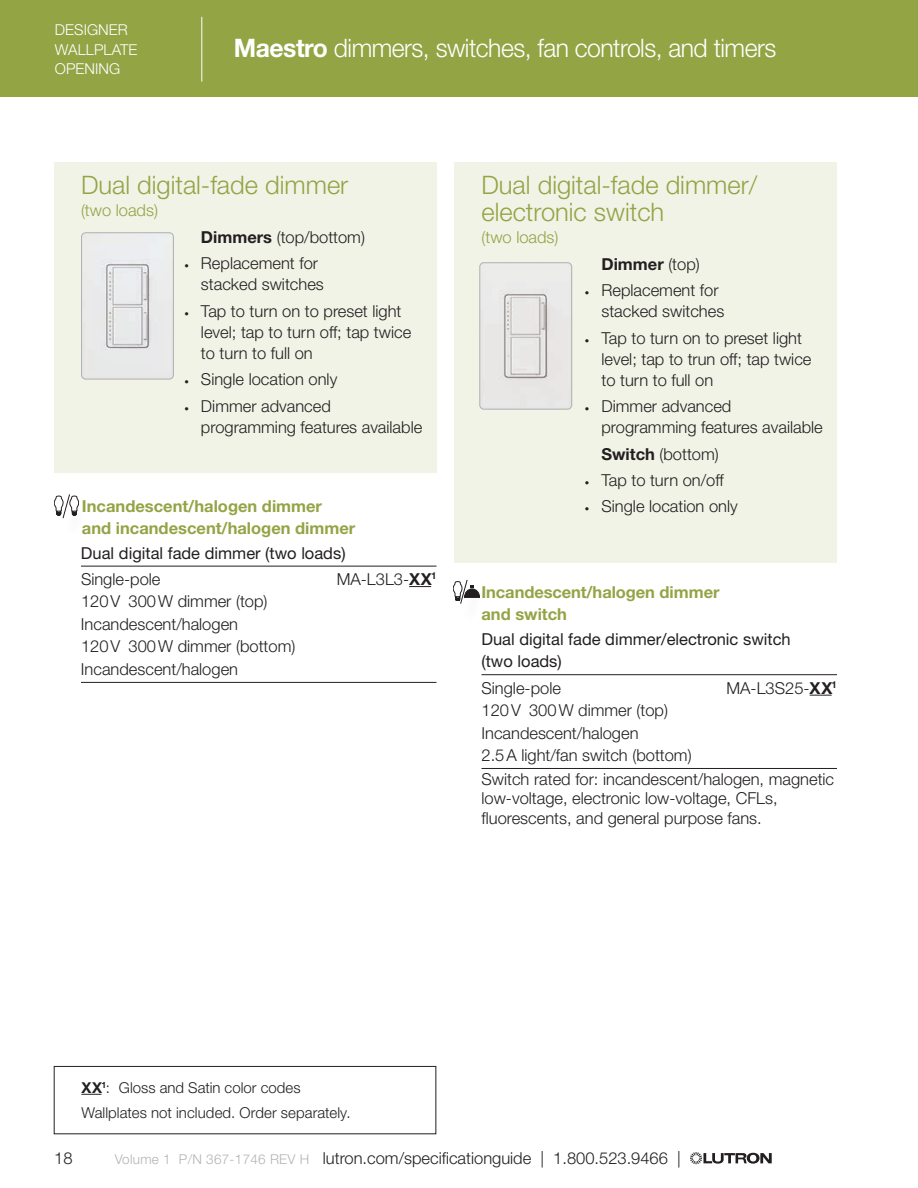
<style>
.page{position:relative;width:918px;height:1188px;background:#fff}
.page>*{position:absolute;margin:0;border:0;box-sizing:border-box;transform-origin:0 0}
._17_18_Olive_header{font:300 25.5px/27px "Helvetica Neue LT Std";color:#93a445}
.t1{font:300 25.5px "Helvetica Neue LT Std";letter-spacing:-.02em;color:#fff}
.Bulleted_11_14_INDEN{font:300 16.5px/21px "Helvetica Neue LT Std";color:#231f20}
.Model_Number_Light_w{font:300 16.5px/22.5px "Helvetica Neue LT Std";color:#231f20}
.Model_Number_Light_n{font:300 16.5px/19.8px "Helvetica Neue LT Std";color:#231f20}
.Model_Number_Bold{font:700 16.5px/22.5px "Helvetica Neue LT Std";color:#93a445}
.Model_Number_Light_w-2{font:16.5px/22.5px "Helvetica Neue LT Std";color:#231f20}
.Wallbox_Bold_11pt{font:300 16.5px "Helvetica Neue LT Std";color:#93a445}
.Bulleted_11_14_INDEN-2{font:700 16.5px "Helvetica Neue LT Std";color:#231f20}
.Note_for_Colors{font:300 15px "Helvetica Neue LT Std";letter-spacing:.005em;color:#231f20}
.t2{font:300 15px/19.5px "Helvetica Neue LT Std";letter-spacing:.005em;color:#fff}
.t3{font:300 13.5px "Helvetica Neue LT Std";letter-spacing:.02em;color:#b2b3b7}
.s1{font-weight:700}
.s2{font-size:9px}
.s3{font-weight:300}
</style>
<div class="page">
<div style="left:0;top:0;width:918px;height:97px;background:#93a445"></div>
<div style="left:54px;top:162px;width:382px;height:310px;background:#f1f3e7"></div>
<div style="left:454px;top:162px;width:383px;height:401px;background:#f1f3e7"></div>
<svg style="left:81px;top:232px;width:93px;height:148px"></svg>
<hr style="left:81px;top:566px;width:355px;height:1px;background:#231f20">
<svg style="left:409px;top:586px;width:22px;height:1px"></svg>
<hr style="left:81px;top:682px;width:355px;height:1px;background:#231f20">
<svg style="left:54px;top:494px;width:25px;height:25px"></svg>
<hr style="left:482px;top:674px;width:355px;height:1px;background:#231f20">
<svg style="left:810px;top:695px;width:22px;height:1px"></svg>
<hr style="left:482px;top:768px;width:355px;height:1px;background:#231f20">
<svg style="left:479px;top:262px;width:94px;height:148px"></svg>
<svg style="left:81px;top:1094px;width:20px;height:1px"></svg>
<div style="left:54px;top:1066px;width:382px;height:68px;border:1px solid #231f20"></div>
<svg style="left:453px;top:579px;width:27px;height:25px"></svg>
<svg style="left:690px;top:1152px;width:82px;height:12px"></svg>
<hr style="left:201px;top:17px;width:1px;height:65px;background:#fff">
<p class="t2" style="left:55px;top:20px;width:84px">DESIGNER<br>WALLPLATE<br>OPENING</p>
<p class="t1" style="left:234px;top:33px;width:544px"><span class="s1">Maestro</span> dimmers, switches, fan controls, and timers</p>
<p class="_17_18_Olive_header" style="left:81px;top:171px;width:269px">Dual digital-fade dimmer</p>
<p class="Wallbox_Bold_11pt" style="left:81px;top:200px;width:79px">(two loads)</p>
<p class="Bulleted_11_14_INDEN" style="left:201px;top:226px;width:166px"><span class="s1">Dimmers</span> (top/bottom)</p>
<p class="Bulleted_11_14_INDEN" style="left:201px;top:253px;width:124px;text-indent:-17px"><span class="s2">•</span> Replacement for stacked switches</p>
<p class="Bulleted_11_14_INDEN" style="left:201px;top:300px;width:212px;text-indent:-17px"><span class="s2">•</span> Tap to turn on to preset light level; tap to turn off; tap twice to turn to full on</p>
<p class="Bulleted_11_14_INDEN" style="left:184px;top:369px;width:154px"><span class="s2">•</span> Single location only</p>
<p class="Bulleted_11_14_INDEN" style="left:201px;top:395px;width:223px;text-indent:-17px"><span class="s2">•</span> Dimmer advanced programming features available</p>
<p class="_17_18_Olive_header" style="left:482px;top:171px;width:277px">Dual digital-fade dimmer/ electronic switch</p>
<p class="Wallbox_Bold_11pt" style="left:482px;top:227px;width:79px">(two loads)</p>
<p class="Bulleted_11_14_INDEN-2" style="left:601px;top:254px;width:100px">Dimmer <span class="s3">(top)</span></p>
<p class="Bulleted_11_14_INDEN" style="left:601px;top:280px;width:124px;text-indent:-16px"><span class="s2">•</span> Replacement for stacked switches</p>
<p class="Bulleted_11_14_INDEN" style="left:601px;top:327px;width:211px;text-indent:-16px"><span class="s2">•</span> Tap to turn on to preset light level; tap to trun off; tap twice to turn to full on</p>
<p class="Bulleted_11_14_INDEN" style="left:601px;top:396px;width:223px;text-indent:-16px"><span class="s2">•</span> Dimmer advanced programming features available</p>
<p class="Bulleted_11_14_INDEN" style="left:601px;top:443px;width:119px"><span class="s1">Switch</span> (bottom)</p>
<p class="Bulleted_11_14_INDEN" style="left:585px;top:469px;width:140px"><span class="s2">•</span> Tap to turn on/off</p>
<p class="Model_Number_Bold" style="left:82px;top:494px;width:242px">Incandescent/halogen dimmer</p>
<p class="Bulleted_11_14_INDEN" style="left:585px;top:496px;width:154px"><span class="s2">•</span> Single location only</p>
<p class="Model_Number_Bold" style="left:82px;top:517px;width:275px">and incandescent/halogen dimmer</p>
<p class="Model_Number_Light_w-2" style="left:81px;top:541px;width:266px">Dual digital fade dimmer (two loads)</p>
<p class="Model_Number_Light_w" style="left:81px;top:567px;width:81px">Single-pole</p>
<p class="Model_Number_Light_w" style="left:337px;top:567px;width:101px">MA-L3L3-<span class="s1">XX</span><sup>1</sup></p>
<p class="Model_Number_Light_w" style="left:81px;top:590px;width:216px">120V 300W dimmer (top)<br>Incandescent/halogen<br>120V 300W dimmer (bottom)<br>Incandescent/halogen</p>
<p class="Model_Number_Bold" style="left:482px;top:580px;width:240px">Incandescent/halogen dimmer and switch</p>
<p class="Model_Number_Light_w-2" style="left:482px;top:627px;width:311px">Dual digital fade dimmer/electronic switch (two loads)</p>
<p class="Model_Number_Light_w" style="left:482px;top:676px;width:81px">Single-pole</p>
<p class="Model_Number_Light_w" style="left:727px;top:676px;width:112px">MA-L3S25-<span class="s1">XX</span><sup>1</sup></p>
<p class="Model_Number_Light_w" style="left:481px;top:699px;width:212px">120V 300W dimmer (top)<br>Incandescent/halogen<br>2.5A light/fan switch (bottom)</p>
<p class="Model_Number_Light_n" style="left:482px;top:768px;width:354px">Switch rated for: incandescent/halogen, magnetic low‑voltage, electronic low‑voltage, CFLs, fluorescents, and general purpose fans.</p>
<p class="Note_for_Colors" style="left:81px;top:1078px;width:221px"><span class="s1">XX</span><sup>1</sup>: Gloss and Satin color codes</p>
<p class="Note_for_Colors" style="left:81px;top:1104px;width:271px">Wallplates not included. Order separately.</p>
<p class="Model_Number_Light_n" style="left:54px;top:1148px;width:20px">18</p>
<p class="Model_Number_Light_n" style="left:323px;top:1148px;width:359px">lutron.com/specificationguide | 1.800.523.9466 |</p>
<p class="t3" style="left:115px;top:1151px;width:196px">Volume 1 P/N 367-1746 REV H</p>
</div>
